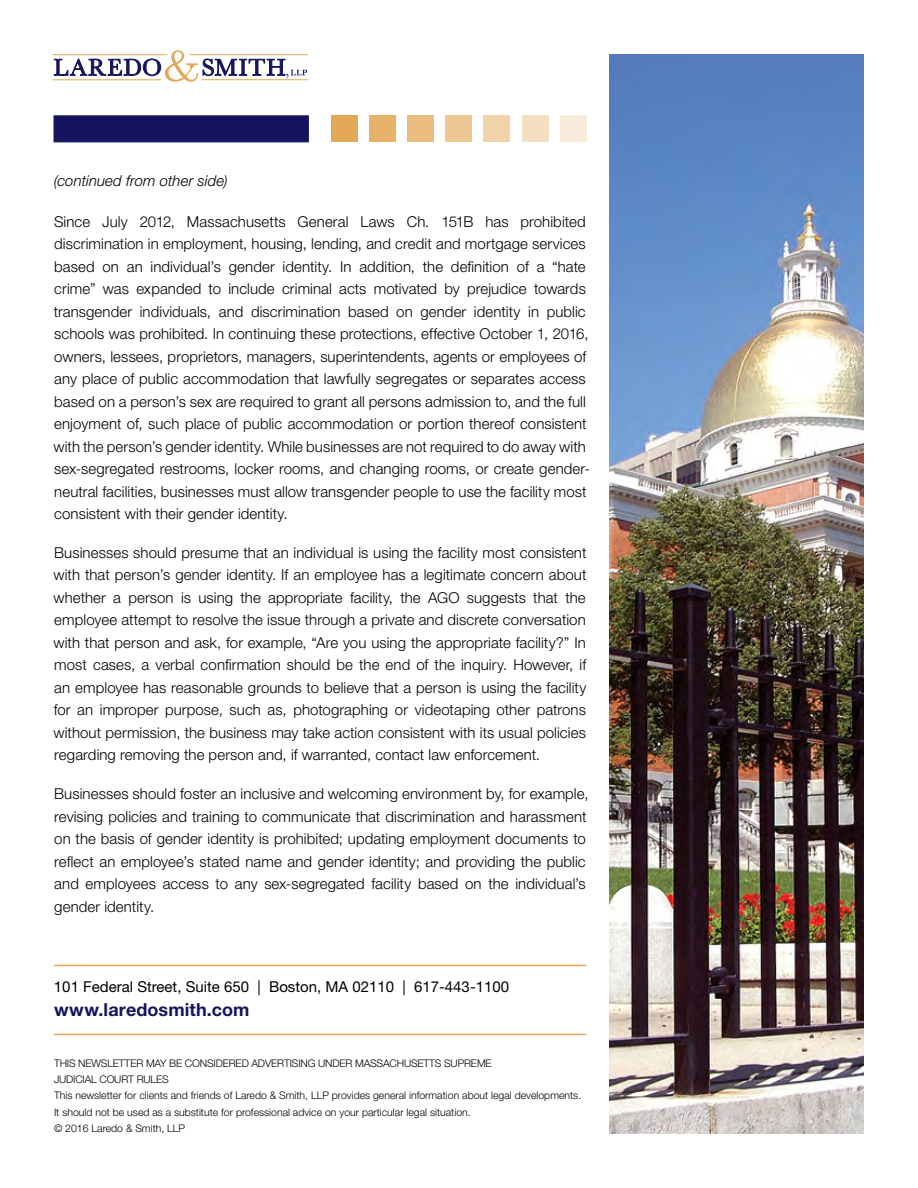
<style>
.page{position:relative;width:918px;height:1188px;background:#fff}
.page>*{position:absolute;margin:0;border:0;box-sizing:border-box;transform-origin:0 0}
.t1{font:700 18px "Helvetica Neue LT Std";letter-spacing:.005em;color:#16145f}
.t2{font:300 15px/22.5px "Helvetica Neue LT Std";letter-spacing:.005em;color:#000}
.t3{font:15px "Helvetica Neue LT Std";color:#000}
.t4{font:italic 300 15px "Helvetica Neue LT Std";letter-spacing:.005em;color:#000}
.t5{font:300 10.5px/16.5px "Helvetica Neue LT Std";color:#000}
</style>
<div class="page">
<svg style="left:54px;top:49px;width:253px;height:33px"></svg>
<hr style="left:53px;top:54px;width:114px;height:1px;background:#e2a856">
<hr style="left:53px;top:79px;width:108px;height:1px;background:#e2a856">
<hr style="left:189px;top:54px;width:119px;height:1px;background:#e2a856">
<hr style="left:202px;top:79px;width:106px;height:1px;background:#e2a856">
<div style="left:54px;top:116px;width:255px;height:26px;background:#16145f"></div>
<div style="left:332px;top:115px;width:26px;height:27px;background:#e2a856"></div>
<div style="left:370px;top:115px;width:26px;height:27px;background:#e7b36b"></div>
<div style="left:408px;top:115px;width:26px;height:27px;background:#eabd7f"></div>
<div style="left:446px;top:115px;width:26px;height:27px;background:#eec894"></div>
<div style="left:484px;top:115px;width:26px;height:27px;background:#f2d3aa"></div>
<div style="left:522px;top:115px;width:26px;height:27px;background:#f5dfc2"></div>
<div style="left:560px;top:115px;width:26px;height:27px;background:#f9ebda"></div>
<hr style="left:54px;top:965px;width:532px;height:1px;background:#e2a856">
<hr style="left:54px;top:1034px;width:532px;height:1px;background:#e2a856">
<img style="left:610px;top:54px;width:254px;height:1080px">
<p class="t4" style="left:54px;top:171px;width:175px">(continued from other side)</p>
<p class="t2" style="left:54px;top:210px;width:538px">Since July 2012, Massachusetts General Laws Ch. 151B has prohibited discrimination in employment, housing, lending, and credit and mortgage services based on an individual’s gender identity. In addition, the definition of a “hate crime” was expanded to include criminal acts motivated by prejudice towards transgender individuals, and discrimination based on gender identity in public schools was prohibited. In continuing these protections, effective October 1, 2016, owners, lessees, proprietors, managers, superintendents, agents or employees of any place of public accommodation that lawfully segregates or separates access based on a person’s sex are required to grant all persons admission to, and the full enjoyment of, such place of public accommodation or portion thereof consistent with the person’s gender identity. While businesses are not required to do away with sex-segregated restrooms, locker rooms, and changing rooms, or create gender&shy;neutral facilities, businesses must allow transgender people to use the facility most consistent with their gender identity.</p>
<p class="t2" style="left:54px;top:541px;width:535px;text-align:justify">Businesses should presume that an individual is using the facility most consistent with that person’s gender identity. If an employee has a legitimate concern about whether a person is using the appropriate facility, the AGO suggests that the employee attempt to resolve the issue through a private and discrete conversation with that person and ask, for example, “Are you using the appropriate facility?” In most cases, a verbal confirmation should be the end of the inquiry. However, if an employee has reasonable grounds to believe that a person is using the facility for an improper purpose, such as, photographing or videotaping other patrons without permission, the business may take action consistent with its usual policies regarding removing the person and, if warranted, contact law enforcement.</p>
<p class="t2" style="left:54px;top:782px;width:536px">Businesses should foster an inclusive and welcoming environment by, for example, revising policies and training to communicate that discrimination and harassment on the basis of gender identity is prohibited; updating employment documents to reflect an employee’s stated name and gender identity; and providing the public and employees access to any sex-segregated facility based on the individual’s gender identity.</p>
<p class="t3" style="left:54px;top:978px;width:457px">101 Federal Street, Suite 650 | Boston, MA 02110 | 617-443-1100</p>
<p class="t1" style="left:54px;top:998px;width:197px">www.laredosmith.com</p>
<p class="t5" style="left:54px;top:1054px;width:529px">THIS NEWSLETTER MAY BE CONSIDERED ADVERTISING UNDER MASSACHUSETTS SUPREME<br>JUDICIAL COURT RULES<br>This newsletter for clients and friends of Laredo &amp; Smith, LLP provides general information about legal developments.<br>It should not be used as a substitute for professional advice on your particular legal situation.<br>© 2016 Laredo &amp; Smith, LLP</p>
</div>
